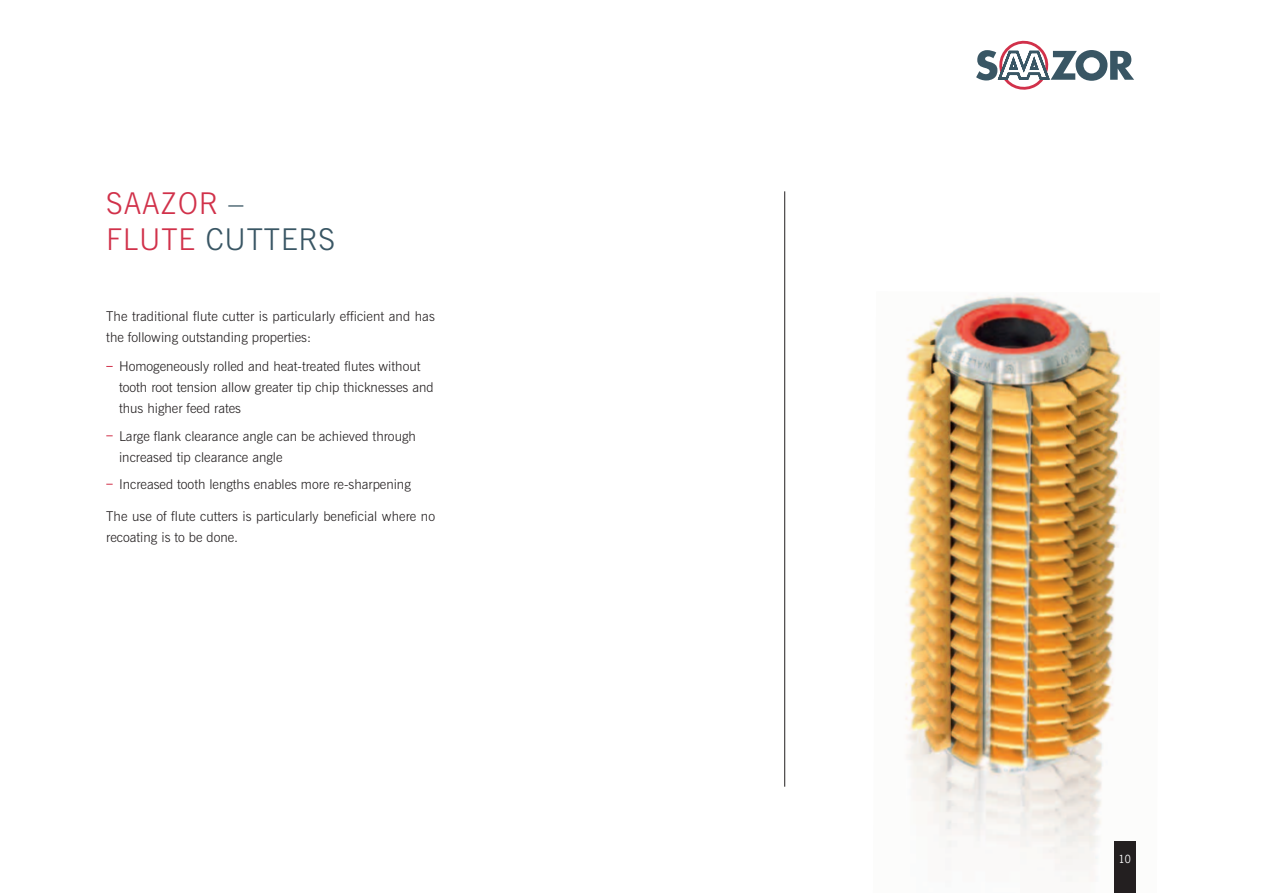
<style>
.page{position:relative;width:1263px;height:893px;background:#fff}
.page>*{position:absolute;margin:0;border:0;box-sizing:border-box;transform-origin:0 0}
.t1{font:300 30px/36px "News Gothic BT";letter-spacing:.03em;color:#395664}
.t2{font:300 30px "News Gothic BT";color:#d1314a}
.t3{font:300 13.5px/21px "News Gothic BT";color:#231f20}
.t4{font:10.5px "News Gothic";color:#fff}
.s1{color:#d1314a}
</style>
<div class="page">
<svg style="left:976px;top:40px;width:158px;height:50px"></svg>
<hr style="left:784px;top:191px;width:1px;height:596px;background:#231f20">
<img style="left:905px;top:294px;width:231px;height:599px">
<div style="left:1114px;top:842px;width:21px;height:51px;background:#231f20"></div>
<h1 class="t2" style="left:106px;top:185px;width:37px">Saazor</h1>
<h1 class="t1" style="left:106px;top:185px;width:230px;text-indent:122px">–<br><span class="s1">FLUTE</span> CUTTERS</h1>
<p class="t3" style="left:106px;top:305px;width:330px">The traditional flute cutter is particularly efficient and has the following outstanding properties:</p>
<p class="t3" style="left:119px;top:356px;width:316px">Homogeneously rolled and heat-treated flutes without tooth root tension allow greater tip chip thicknesses and thus higher feed rates</p>
<p class="t3" style="left:119px;top:425px;width:298px">Large flank clearance angle can be achieved through increased tip clearance angle</p>
<p class="t3" style="left:119px;top:474px;width:293px">Increased tooth lengths enables more re-sharpening</p>
<p class="t3" style="left:106px;top:505px;width:330px">The use of flute cutters is particularly beneficial where no recoating is to be done.</p>
<p class="t4" style="left:1119px;top:852px;width:14px">10</p>
</div>
